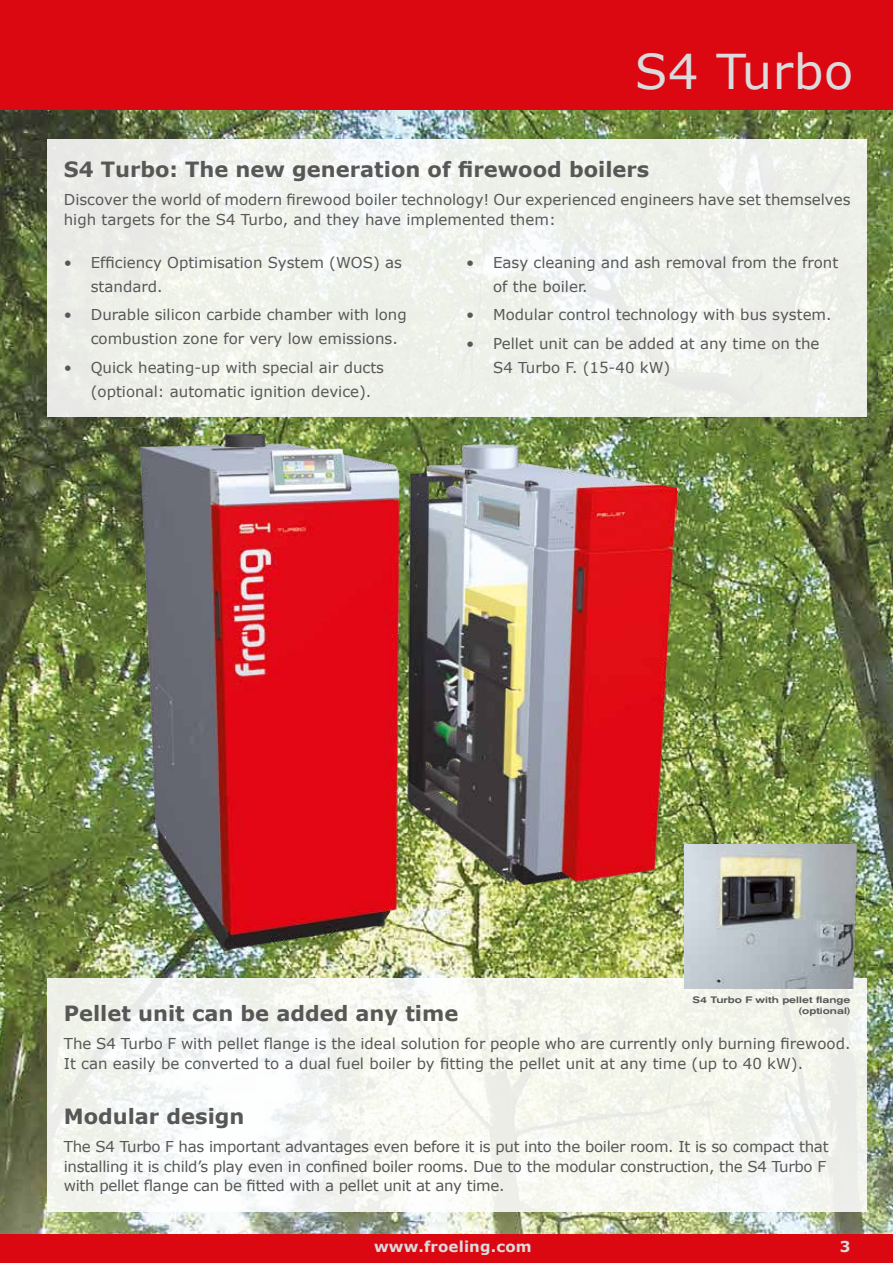
<style>
.page{position:relative;width:893px;height:1263px;background:#fff}
.page>*{position:absolute;margin:0;border:0;box-sizing:border-box;transform-origin:0 0}
.t1{font:48px "Verdana";letter-spacing:.01em;color:#dbdbdd}
.t2{font:700 21px "Verdana";color:#575756}
.t3{font:15px/24px "Verdana";color:#575756}
.t4{font:15px/19.5px "Verdana";letter-spacing:-.02em;color:#575756}
.t5{font:700 15px "Verdana";letter-spacing:.01em;color:#dbdbdd}
.t6{font:500 expanded 9.3px/10.6px "Akzidenz Grotesk BQ";color:#575756;text-align:right}
</style>
<div class="page">
<div style="left:0;top:0;width:893px;height:111px;background:#db0812"></div>
<div style="left:0;top:1233px;width:893px;height:30px;background:#db0812"></div>
<img style="left:0;top:111px;width:893px;height:1122px">
<div style="left:47px;top:978px;width:820px;height:233px;background:linear-gradient(to right,#f6f8f6,#f4f5ed)"></div>
<img style="left:141px;top:434px;width:535px;height:517px">
<img style="left:684px;top:845px;width:188px;height:144px">
<hr style="left:0;top:931px;width:1px;height:302px;background:#fff">
<svg style="left:47px;top:140px;width:820px;height:277px;fill:#eef1e9"></svg>
<h1 class="t1" style="left:635px;top:39px;width:220px">S4 Turbo</h1>
<h2 class="t2" style="left:64px;top:154px;width:587px">S4 Turbo: The new generation of firewood boilers</h2>
<p class="t3" style="left:64px;top:190px;width:788px;line-height:19.5px">Discover the world of modern firewood boiler technology! Our experienced engineers have set themselves high targets for the S4 Turbo, and they have implemented them:</p>
<p class="t3" style="left:91px;top:250px;width:313px;text-indent:-27px">• Efficiency Optimisation System (WOS) as standard.</p>
<p class="t3" style="left:91px;top:303px;width:317px;text-indent:-27px">• Durable silicon carbide chamber with long combustion zone for very low emissions.</p>
<p class="t3" style="left:91px;top:355px;width:295px;text-indent:-27px">• Quick heating-up with special air ducts (optional: automatic ignition device).</p>
<p class="t3" style="left:493px;top:250px;width:347px;text-indent:-27px">• Easy cleaning and ash removal from the front of the boiler.</p>
<p class="t3" style="left:466px;top:303px;width:367px">• Modular control technology with bus system.</p>
<p class="t3" style="left:493px;top:331px;width:328px;text-indent:-27px">• Pellet unit can be added at any time on the<br>S4 Turbo F. (15-40 kW)</p>
<p class="t6" style="left:692px;top:994px;width:159px">S4 Turbo F with pellet flange (optional)</p>
<h2 class="t2" style="left:64px;top:998px;width:396px">Pellet unit can be added any time</h2>
<p class="t3" style="left:64px;top:1034px;width:788px;line-height:19.5px">The S4 Turbo F with pellet flange is the ideal solution for people who are currently only burning firewood.<br>It can easily be converted to a dual fuel boiler by fitting the pellet unit at any time (up to 40 kW).</p>
<h2 class="t2" style="left:64px;top:1101px;width:182px">Modular design</h2>
<p class="t4" style="left:64px;top:1137px;width:766px">The S4 Turbo F has important advantages even before it is put into the boiler room. It is so compact that installing it is child’s play even in confined boiler rooms. Due to the modular construction, the S4 Turbo F with pellet flange can be fitted with a pellet unit at any time.</p>
<p class="t5" style="left:374px;top:1236px;width:159px">www.froeling.com</p>
<p class="t5" style="left:840px;top:1236px;width:12px">3</p>
</div>
